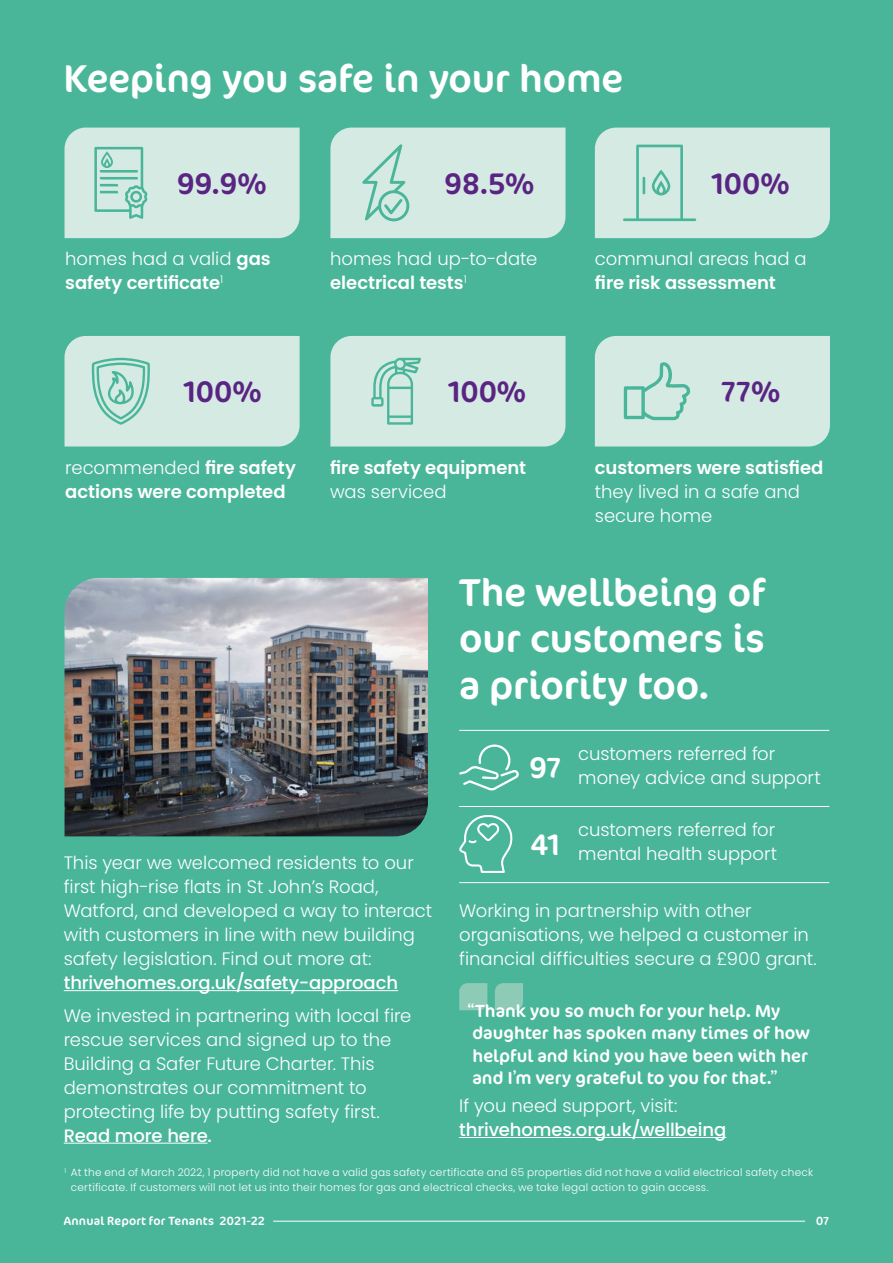
<style>
.page{position:relative;width:893px;height:1263px;background:#fff}
.page>*{position:absolute;margin:0;border:0;box-sizing:border-box;transform-origin:0 0}
.t1{font:39px/46.8px "Cocon";letter-spacing:-.005em;color:#fff;text-align:justify}
.t2{font:30px "Cocon";letter-spacing:.005em;color:#5a2483}
.t3{font:30px "Cocon";color:#fff}
.t4{font:300 18px/24px "Poppins";color:#fff}
.t5{font:600 18px/24px "Poppins";letter-spacing:-.005em;color:#fff}
.t6{font:500 18px "Poppins";letter-spacing:-.005em;color:#fff}
.t7{font:17.7px/22.5px "Cocon";color:#fff}
.t8{font:12px "Cocon";letter-spacing:.015em;color:#fff}
.t9{font:300 10.5px/15px "Poppins";letter-spacing:.02em;color:#fff}
.s1{font-weight:300}
.s2{font-weight:600}
</style>
<div class="page">
<div style="left:1px;top:0;width:892px;height:1263px;background:#49b69a"></div>
<hr style="left:64px;top:990px;width:334px;height:1px;background:#fff">
<hr style="left:64px;top:1143px;width:144px;height:1px;background:#fff">
<hr style="left:459px;top:1137px;width:267px;height:1px;background:#fff">
<img style="left:65px;top:578px;width:363px;height:258px">
<svg style="left:65px;top:128px;width:235px;height:110px;background:#cde7de"></svg>
<div style="left:330px;top:128px;width:235px;height:110px;background:#d5eae2"></div>
<div style="left:595px;top:128px;width:235px;height:110px;background:#d5eae2"></div>
<div style="left:330px;top:336px;width:235px;height:110px;background:#d5eae2"></div>
<div style="left:595px;top:336px;width:235px;height:110px;background:#d5eae2"></div>
<svg style="left:65px;top:336px;width:235px;height:110px;background:#cde7de"></svg>
<svg style="left:459px;top:983px;width:28px;height:27px"></svg>
<svg style="left:495px;top:983px;width:28px;height:27px"></svg>
<svg style="left:459px;top:744px;width:60px;height:47px"></svg>
<svg style="left:459px;top:815px;width:54px;height:58px"></svg>
<hr style="left:459px;top:730px;width:370px;height:1px;background:#fff">
<hr style="left:459px;top:806px;width:370px;height:1px;background:#fff">
<hr style="left:459px;top:882px;width:370px;height:1px;background:#fff">
<hr style="left:273px;top:1221px;width:532px;height:1px;background:#fff">
<h1 class="t1" style="left:64px;top:53px;width:561px">Keeping you safe in your home</h1>
<h2 class="t2" style="left:177px;top:156px;width:91px">99.9%</h2>
<h2 class="t2" style="left:445px;top:156px;width:91px">98.5%</h2>
<h2 class="t2" style="left:712px;top:156px;width:79px">100%</h2>
<p class="t5" style="left:65px;top:247px;width:207px"><span class="s1">homes had a valid</span> gas safety certificate<sup>1</sup></p>
<p class="t4" style="left:330px;top:247px;width:209px">homes had up-to-date <span class="s2">electrical tests</span><sup>1</sup></p>
<p class="t4" style="left:595px;top:247px;width:213px">communal areas had a</p>
<p class="t5" style="left:595px;top:271px;width:182px">fire risk assessment</p>
<h2 class="t2" style="left:184px;top:364px;width:79px">100%</h2>
<h2 class="t2" style="left:449px;top:364px;width:79px">100%</h2>
<h2 class="t2" style="left:721px;top:364px;width:61px">77%</h2>
<p class="t5" style="left:65px;top:456px;width:232px"><span class="s1">recommended</span> fire safety actions were completed</p>
<p class="t5" style="left:330px;top:456px;width:198px">fire safety equipment</p>
<p class="t4" style="left:330px;top:480px;width:118px">was serviced</p>
<p class="t5" style="left:595px;top:456px;width:230px">customers were satisfied</p>
<p class="t4" style="left:595px;top:480px;width:207px">they lived in a safe and secure home</p>
<h1 class="t1" style="left:459px;top:567px;width:308px">The wellbeing of our customers is a priority too.</h1>
<p class="t4" style="left:64px;top:851px;width:370px">This year we welcomed residents to our first high-rise flats in St John’s Road, Watford, and developed a way to interact with customers in line with new building safety legislation. Find out more at:</p>
<p class="t6" style="left:64px;top:972px;width:336px">thrivehomes.org.uk/safety-approach</p>
<p class="t4" style="left:64px;top:1003px;width:349px">We invested in partnering with local fire rescue services and signed up to the Building a Safer Future Charter. This demonstrates our commitment to protecting life by putting safety first.</p>
<p class="t6" style="left:64px;top:1125px;width:150px">Read more here.</p>
<h2 class="t3" style="left:529px;top:740px;width:33px">97</h2>
<p class="t4" style="left:578px;top:742px;width:244px">customers referred for money advice and support</p>
<h2 class="t3" style="left:531px;top:817px;width:31px">41</h2>
<p class="t4" style="left:578px;top:818px;width:201px">customers referred for mental health support</p>
<p class="t4" style="left:459px;top:898px;width:359px">Working in partnership with other organisations, we helped a customer in financial difficulties secure a £900 grant.</p>
<p class="t7" style="left:467px;top:999px;width:344px">“Thank you so much for your help. My daughter has spoken many times of how helpful and kind you have been with her and I’m very grateful to you for that.”</p>
<p class="t4" style="left:459px;top:1094px;width:220px">If you need support, visit:</p>
<p class="t6" style="left:459px;top:1119px;width:269px">thrivehomes.org.uk/wellbeing</p>
<p class="t9" style="left:71px;top:1165px;width:744px;text-indent:-6px"><sup>1</sup> At the end of March 2022, 1 property did not have a valid gas safety certificate and 65 properties did not have a valid electrical safety check certificate. If customers will not let us into their homes for gas and electrical checks, we take legal action to gain access.</p>
<p class="t8" style="left:64px;top:1209px;width:203px">Annual Report for Tenants 2021-22</p>
<p class="t8" style="left:816px;top:1209px;width:15px">07</p>
</div>
